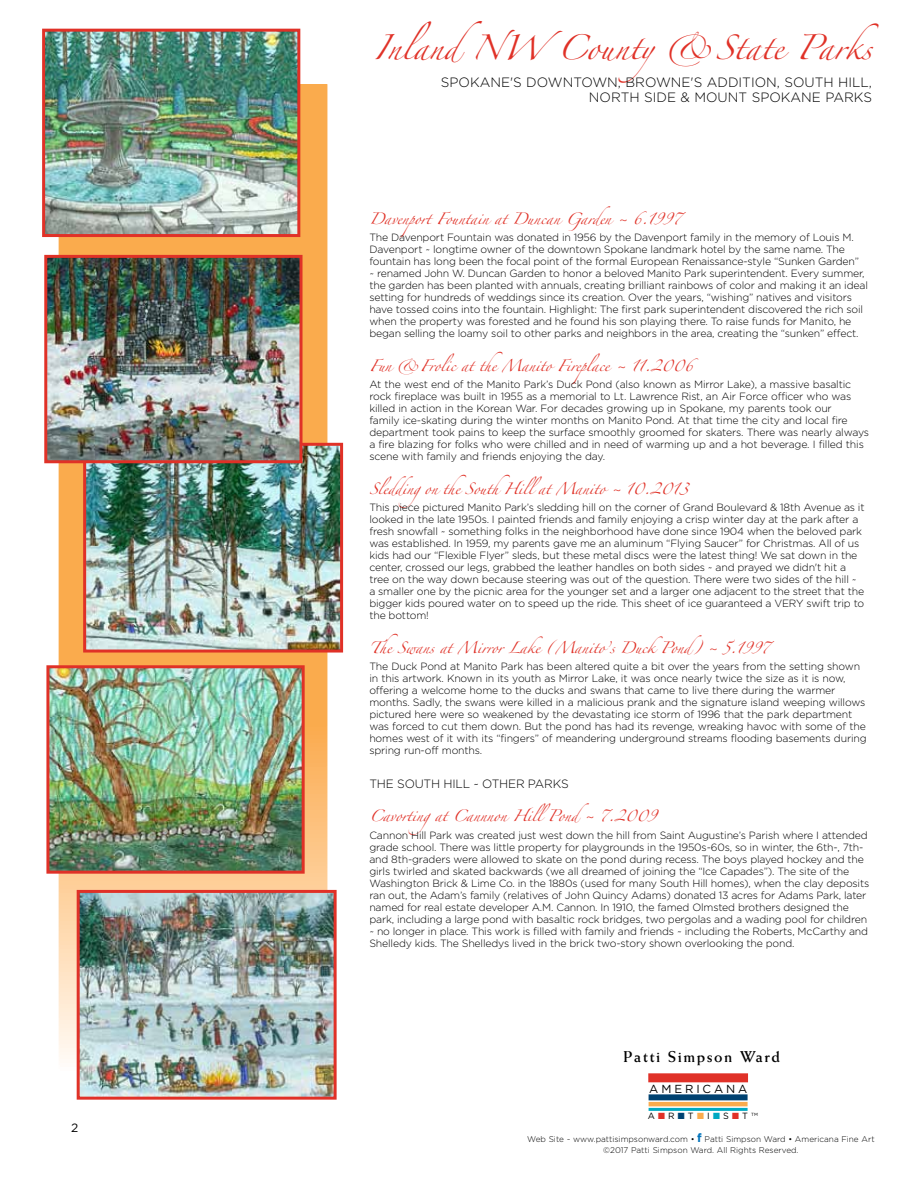
<style>
.page{position:relative;width:918px;height:1188px;background:#fff}
.page>*{position:absolute;margin:0;border:0;box-sizing:border-box;transform-origin:0 0}
.t1{font:22.5px "Zapfino";color:#e03127}
.t2{font:700 15.75px "Weiss";letter-spacing:.1em;color:#000}
.t3{font:300 13.5px/15px "Gotham";color:#000;text-align:right}
.t4{font:300 12px "Gotham";letter-spacing:-.015em;color:#000}
.t5{font:12px "Gotham";color:#000}
.t6{font:11.7px "Gotham";letter-spacing:.25em;color:#000}
.t7{font:300 10.5px/12px "Gotham";letter-spacing:-.015em;color:#000}
.t8{font:10.5px "Zapfino";letter-spacing:-.015em;color:#e03127}
.t9{font:9px "Gotham";color:#000}
.t10{font:300 8.25px/10.5px "Gotham";color:#000;text-align:center}
.s1{color:#e03128}
.s2{color:#004271}
.s3{color:#faab4d}
.s4{color:#00a9c2}
.s5{font-weight:700;font-size:12px;color:#0073bb}
</style>
<div class="page">
<svg style="left:62px;top:87px;width:262px;height:998px;background:#fbb666"></svg>
<div style="left:648px;top:1073px;width:100px;height:9px;background:#e03128"></div>
<div style="left:649px;top:1094px;width:99px;height:6px;background:#004271"></div>
<hr style="left:649px;top:1102px;width:99px;height:4px;background:#faab4d">
<hr style="left:649px;top:1108px;width:99px;height:3px;background:#00a9c2">
<img style="left:87px;top:447px;width:252px;height:202px">
<div style="left:83px;top:443px;width:260px;height:210px;border:3px solid #e03127"></div>
<img style="left:48px;top:259px;width:251px;height:200px">
<div style="left:44px;top:255px;width:259px;height:208px;border:3px solid #e03127"></div>
<img style="left:81px;top:894px;width:252px;height:202px">
<div style="left:77px;top:890px;width:260px;height:210px;border:3px solid #e03127"></div>
<img style="left:46px;top:33px;width:250px;height:200px">
<div style="left:42px;top:29px;width:258px;height:208px;border:3px solid #e03127"></div>
<img style="left:50px;top:669px;width:251px;height:201px">
<div style="left:46px;top:665px;width:259px;height:209px;border:3px solid #e03127"></div>
<p class="t5" style="left:71px;top:1121px;width:9px">2</p>
<h1 class="t1" style="left:373px;top:38px;width:507px">InlandNW County&amp;State Parks</h1>
<p class="t3" style="left:441px;top:75px;width:433px">SPOKANE'S DOWNTOWN, BROWNE'S ADDITION, SOUTH HILL,<br>NORTH SIDE &amp; MOUNT SPOKANE PARKS</p>
<p class="t8" style="left:369px;top:214px;width:313px">Davenport Fountain at Duncan Garden ~ 6.1997</p>
<p class="t7" style="left:369px;top:231px;width:500px">The Davenport Fountain was donated in 1956 by the Davenport family in the memory of Louis M.<br>Davenport ~ longtime owner of the downtown Spokane landmark hotel by the same name. The fountain has long been the focal point of the formal European Renaissance-style “Sunken Garden”<br>~ renamed John W. Duncan Garden to honor a beloved Manito Park superintendent. Every summer, the garden has been planted with annuals, creating brilliant rainbows of color and making it an ideal setting for hundreds of weddings since its creation. Over the years, “wishing” natives and visitors have tossed coins into the fountain. Highlight: The first park superintendent discovered the rich soil when the property was forested and he found his son playing there. To raise funds for Manito, he began selling the loamy soil to other parks and neighbors in the area, creating the “sunken” effect.</p>
<p class="t8" style="left:369px;top:361px;width:325px">Fun &amp;Frolic at the Manito Fireplace ~ 11.2006</p>
<p class="t7" style="left:369px;top:378px;width:501px">At the west end of the Manito Park’s Duck Pond (also known as Mirror Lake), a massive basaltic rock fireplace was built in 1955 as a memorial to Lt. Lawrence Rist, an Air Force officer who was killed in action in the Korean War. For decades growing up in Spokane, my parents took our<br>family ice-skating during the winter months on Manito Pond. At that time the city and local fire department took pains to keep the surface smoothly groomed for skaters. There was nearly always a fire blazing for folks who were chilled and in need of warming up and a hot beverage. I filled this scene with family and friends enjoying the day.</p>
<p class="t8" style="left:369px;top:484px;width:320px">Sleddingon the SouthHillat Manito ~ 10.2013</p>
<p class="t7" style="left:369px;top:501px;width:497px">This piece pictured Manito Park’s sledding hill on the corner of Grand Boulevard &amp; 18th Avenue as it looked in the late 1950s. I painted friends and family enjoying a crisp winter day at the park after a fresh snowfall ~ something folks in the neighborhood have done since 1904 when the beloved park was established. In 1959, my parents gave me an aluminum “Flying Saucer” for Christmas. All of us kids had our “Flexible Flyer” sleds, but these metal discs were the latest thing! We sat down in the center, crossed our legs, grabbed the leather handles on both sides ~ and prayed we didn't hit a tree on the way down because steering was out of the question. There were two sides of the hill ~ a smaller one by the picnic area for the younger set and a larger one adjacent to the street that the bigger kids poured water on to speed up the ride. This sheet of ice guaranteed a VERY swift trip to the bottom!</p>
<p class="t8" style="left:369px;top:643px;width:402px">The Swans at Mirror Lake (Manito’s DuckPond) ~ 5.1997</p>
<p class="t7" style="left:369px;top:660px;width:499px">The Duck Pond at Manito Park has been altered quite a bit over the years from the setting shown in this artwork. Known in its youth as Mirror Lake, it was once nearly twice the size as it is now, offering a welcome home to the ducks and swans that came to live there during the warmer months. Sadly, the swans were killed in a malicious prank and the signature island weeping willows pictured here were so weakened by the devastating ice storm of 1996 that the park department was forced to cut them down. But the pond has had its revenge, wreaking havoc with some of the homes west of it with its “fingers” of meandering underground streams flooding basements during spring run-off months.</p>
<p class="t4" style="left:369px;top:777px;width:123px">THE SOUTH HILL ~ other</p>
<p class="t4" style="left:528px;top:777px;width:9px">parks</p>
<p class="t8" style="left:369px;top:811px;width:289px">Cavortingat Cannnon HillPond~ 7.2009</p>
<p class="t7" style="left:369px;top:829px;width:501px">Cannon Hill Park was created just west down the hill from Saint Augustine’s Parish where I attended grade school. There was little property for playgrounds in the 1950s-60s, so in winter, the 6th-, 7th&shy;and 8th-graders were allowed to skate on the pond during recess. The boys played hockey and the girls twirled and skated backwards (we all dreamed of joining the “Ice Capades”). The site of the Washington Brick &amp; Lime Co. in the 1880s (used for many South Hill homes), when the clay deposits ran out, the Adam’s family (relatives of John Quincy Adams) donated 13 acres for Adams Park, later named for real estate developer A.M. Cannon. In 1910, the famed Olmsted brothers designed the park, including a large pond with basaltic rock bridges, two pergolas and a wading pool for children ~ no longer in place. This work is filled with family and friends ~ including the Roberts, McCarthy and Shelledy kids. The Shelledys lived in the brick two-story shown overlooking the pond.</p>
<h2 class="t2" style="left:623px;top:1048px;width:158px">Patti Simpson Ward</h2>
<p class="t6" style="left:649px;top:1082px;width:100px">AMERICANA</p>
<p class="t9" style="left:648px;top:1111px;width:112px">A <span class="s1">■</span> R <span class="s2">■</span>T <span class="s3">■</span>I <span class="s4">■</span>S <span class="s1">■</span> T <sup>TM</sup></p>
<p class="t10" style="left:527px;top:1134px;width:349px">Web Site ~ www.pattisimpsonward.com • <span class="s5">f</span> Patti Simpson Ward • Americana Fine Art ©2017 Patti Simpson Ward. All Rights Reserved.</p>
</div>
